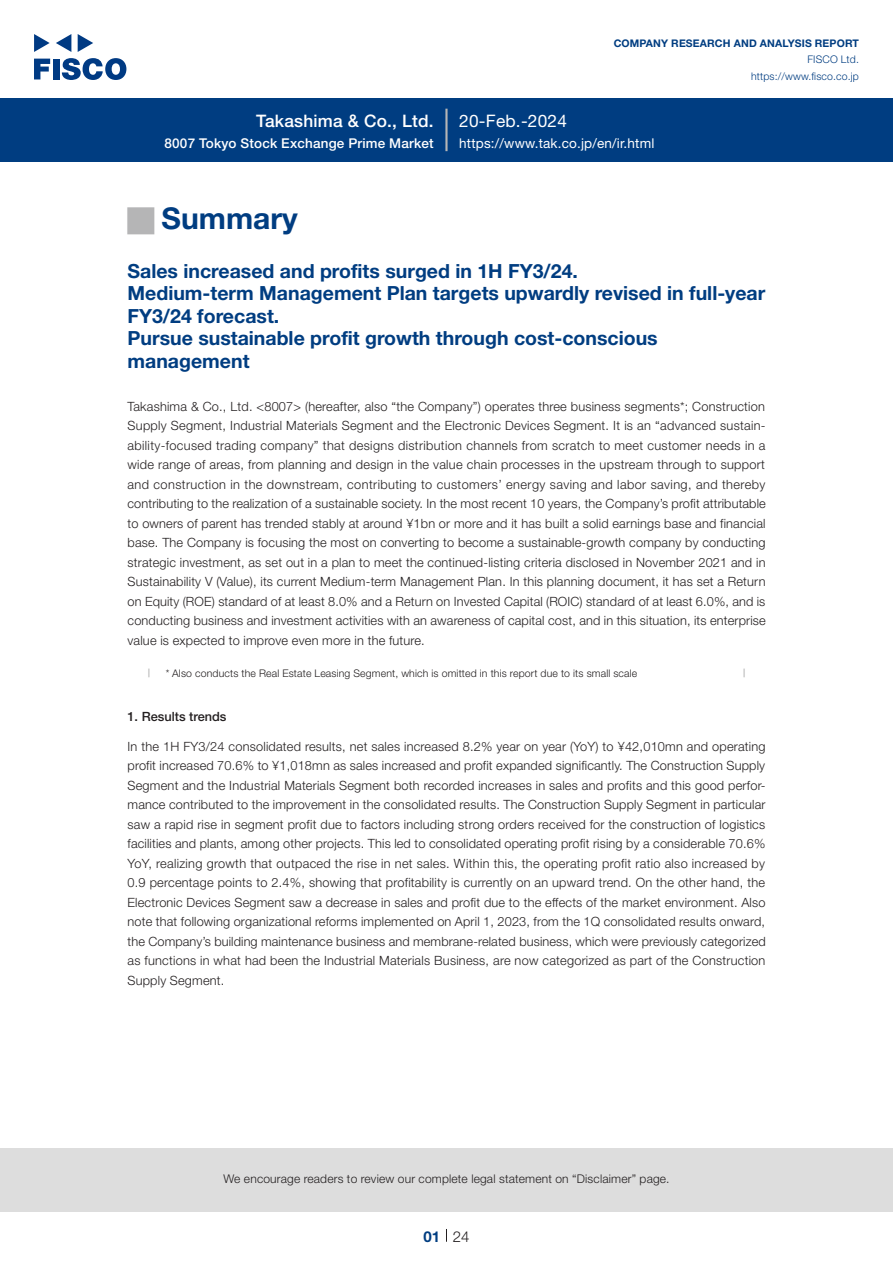
<style>
.page{position:relative;width:893px;height:1263px;background:#fff}
.page>*{position:absolute;margin:0;border:0;box-sizing:border-box;transform-origin:0 0}
.t1{font:700 30px "Helvetica Neue LT Std";color:#003d81}
.t2{font:27px "European Pi Std 1";color:#b5b5b6}
.t3{font:700 19.5px/22.5px "Helvetica Neue LT Std";color:#003d81}
.t4{font:500 17.25px "Helvetica Neue LT Std";letter-spacing:.015em;color:#fff}
.t5{font:17.25px "Helvetica Neue LT Std";letter-spacing:.015em;color:#fff}
.t6{font:300 15px "Helvetica Neue LT Std";color:#231f20}
.t7{font:700 15px "Helvetica Neue LT Std";color:#003d81}
.t8{font:500 13.5px "Helvetica Neue LT Std";letter-spacing:.015em;color:#fff}
.t9{font:13.5px "Helvetica Neue LT Std";letter-spacing:.015em;color:#fff}
.t10{font:300 12.75px/19.5px "Helvetica Neue LT Std";letter-spacing:.015em;color:#231f20;text-align:justify}
.t11{font:500 12.75px "Helvetica Neue LT Std";color:#231f20}
.t12{font:300 12px "Helvetica Neue LT Std";letter-spacing:.015em;color:#231f20}
.t13{font:300 10.5px "Helvetica Neue LT Std";letter-spacing:.015em;color:#231f20}
.t14{font:700 10.5px "Helvetica Neue LT Std";letter-spacing:.015em;color:#003d81}
.t15{font:300 10.5px/16.5px "Helvetica Neue LT Std";letter-spacing:.015em;color:#003d81;text-align:right}
</style>
<div class="page">
<div style="left:0;top:1148px;width:893px;height:64px;background:#ddd"></div>
<svg style="left:34px;top:59px;width:16px;height:20px"></svg>
<div style="left:53px;top:59px;width:6px;height:20px;background:#003a83"></div>
<svg style="left:62px;top:58px;width:64px;height:22px"></svg>
<svg style="left:34px;top:34px;width:16px;height:18px"></svg>
<svg style="left:78px;top:34px;width:15px;height:18px"></svg>
<svg style="left:56px;top:34px;width:15px;height:18px"></svg>
<div style="left:0;top:98px;width:893px;height:64px;background:#003d81"></div>
<hr style="left:445px;top:109px;width:3px;height:42px;background:#b5b5b6">
<svg style="left:446px;top:1229px;width:1px;height:13px"></svg>
<svg style="left:148px;top:668px;width:2px;height:9px"></svg>
<svg style="left:743px;top:668px;width:2px;height:9px"></svg>
<h3 class="t4" style="left:256px;top:110px;width:179px">Takashima &amp; Co., Ltd.</h3>
<p class="t8" style="left:165px;top:135px;width:271px">8007 Tokyo Stock Exchange Prime Market</p>
<h3 class="t5" style="left:459px;top:110px;width:109px">20-Feb.-2024</h3>
<p class="t14" style="left:614px;top:37px;width:247px">COMPANY RESEARCH AND ANALYSIS REPORT</p>
<p class="t15" style="left:751px;top:51px;width:109px">FISCO Ltd. https://www.fisco.co j p.</p>
<p class="t9" style="left:459px;top:135px;width:197px">https://www.tak.co j p. /en .i r/ html</p>
<h2 class="t2" style="left:128px;top:206px;width:28px">■</h2>
<h3 class="t3" style="left:128px;top:259px;width:639px">Sales increased and profits surged in H1 FY3/24.<br>Medium-term Management Plan targets upwardly revised in full-year FY3/24 forecast.<br>Pursue sustainable profit growth through cost-conscious management</h3>
<p class="t10" style="left:128px;top:396px;width:639px">Takashima &amp; Co., Ltd &lt;. 8007&gt; (hereafter, also “the Company”) operates three business segments*; Construction</p>
<p class="t10" style="left:128px;top:435px;width:639px">ability-focused trading company” that designs distribution channels from scratch to meet customer needs in a</p>
<h1 class="t1" style="left:162px;top:200px;width:138px">Summary</h1>
<p class="t10" style="left:128px;top:416px;width:639px">Supply Segment, Industrial Materials Segment and the Electronic Devices Segment isIt. an “advanced sustain-</p>
<p class="t10" style="left:128px;top:455px;width:640px">wide range of areas, from planning and design in the value chain processes in the upstream through to support and construction in the downstream, contributing to customers’ energy saving and labor saving, and thereby contributing to the realization of a sustainable society In. the most recent 10 years, the Company s’ profit attributable to owners of parent has trended stably at around ¥1bn or more and it has built a solid earnings base and financial base. The Company is focusing the most on converting to become a sustainable-growth company by conducting strategic investment, as set out in a plan to meet the continued-listing criteria disclosed in November 2021 and in Sustainability V (Value ,) its current Medium-term Management Plan In. this planning document it, has set a Return on Equity (ROE) standard of at least 8.0% and a Return on Invested Capital (ROIC) standard of at least 6.0%, and is conducting business and investment activities with an awareness of capital cost, and in this situation, its enterprise value is expected to improve even more in the future.</p>
<p class="t13" style="left:166px;top:667px;width:473px">* Also conducts the Real Estate Leasing Segment, which is omitted in this report due to its small scale</p>
<p class="t11" style="left:128px;top:708px;width:100px">1. Results trends</p>
<p class="t10" style="left:128px;top:736px;width:639px">In the H1 FY3/24 consolidated results, net sales increased 8.2% year on year (YoY) to ¥42,010mn and operating profit increased 70.6% to ¥1,018mn as sales increased and profit expanded significantly. The Construction Supply</p>
<p class="t10" style="left:128px;top:795px;width:639px">mance contributed to the improvement in the consolidated results. The Construction Supply Segment in particular</p>
<p class="t10" style="left:128px;top:775px;width:639px">Segment and the Industrial Materials Segment both recorded increases in sales and profits and this good perfor-</p>
<p class="t10" style="left:128px;top:814px;width:640px">saw a rapid rise in segment profit due to factors including strong orders received for the construction of logistics facilities and plants, among other projects. This led to consolidated operating profit rising by a considerable 70.6% YoY, realizing growth that outpaced the rise in net sales. Within this, the operating profit ratio also increased by 0.9 percentage points to 2.4%, showing that profitability is currently on an upward trend. On the other hand, the Electronic Devices Segment saw a decrease in sales and profit due to the effects of the market environment. Also note that following organizational reforms implemented on April 1, 2023, from the Q1 consolidated results onward, the Company s’ building maintenance business and membrane-related business, which were previously categorized as functions in what had been the Industrial Materials Business, are now categorized as part of the Construction Supply Segment.</p>
<p class="t12" style="left:223px;top:1171px;width:448px">We encourage readers to review our complete legal statement on “Disclaimer” page.</p>
<p class="t7" style="left:423px;top:1227px;width:18px">01</p>
<p class="t6" style="left:453px;top:1227px;width:18px">24</p>
</div>
